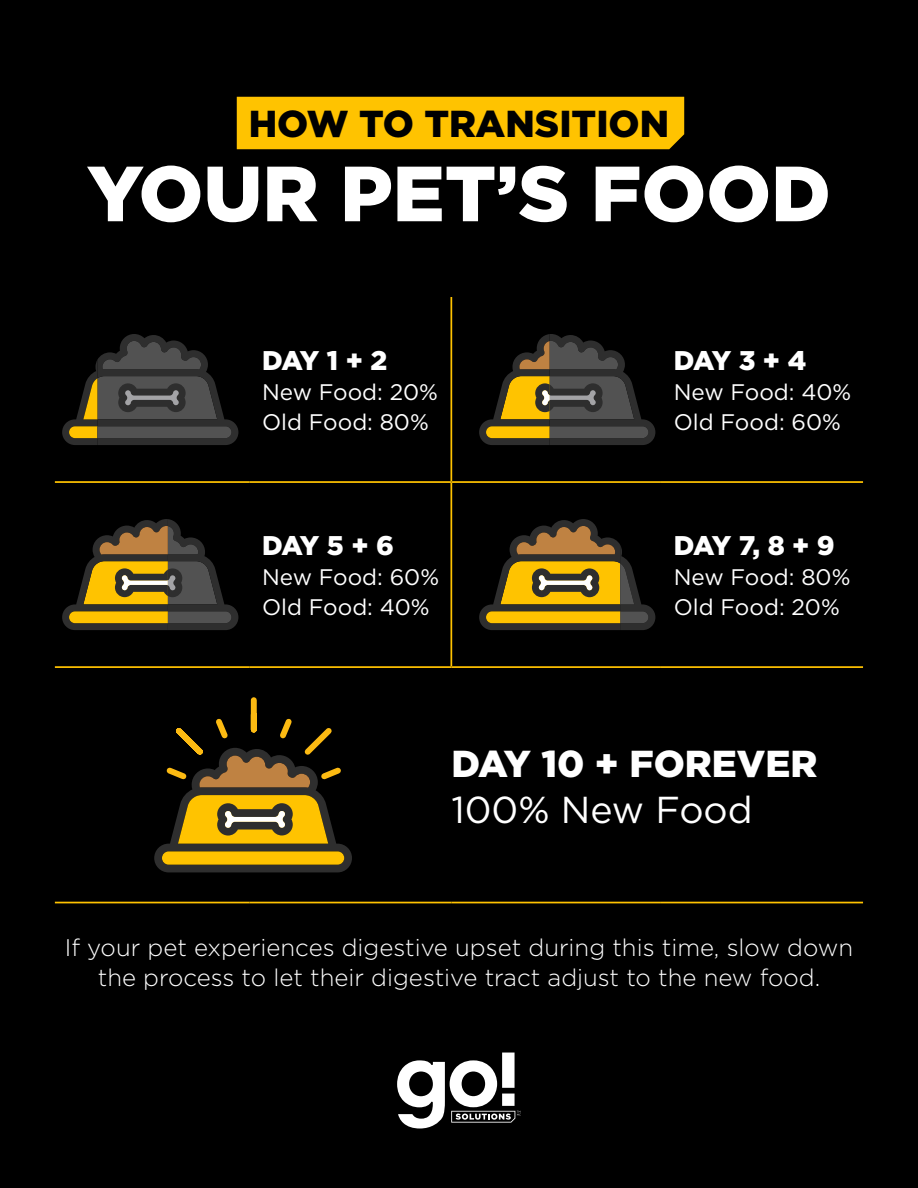
<style>
.page{position:relative;width:918px;height:1188px;background:#000}
.page>*{position:absolute;margin:0;border:0;box-sizing:border-box;transform-origin:0 0}
.t1{font:900 78px "Gotham";color:#fff}
.t2{font:900 37.5px "Gotham";color:#000}
.t3{font:900 37.5px "Gotham";color:#fff}
.t4{font:37.5px "Gotham";color:#fff}
.t5{font:900 27px "Gotham";letter-spacing:-.08em;color:#fff}
.t6{font:300 24px/30px "Gotham";color:#fff;text-align:center}
.t7{font:22.5px/30px "Gotham";color:#fff}
</style>
<div class="page">
<div style="left:237px;top:97px;width:447px;height:52px;background:#ffc300"></div>
<hr style="left:450px;top:297px;width:2px;height:184px;background:#ffc300">
<hr style="left:55px;top:481px;width:194px;height:2px;background:#ffc300">
<hr style="left:249px;top:481px;width:202px;height:2px;background:#ffc300">
<hr style="left:450px;top:483px;width:2px;height:183px;background:#ffc300">
<hr style="left:451px;top:481px;width:210px;height:2px;background:#ffc300">
<hr style="left:661px;top:481px;width:202px;height:2px;background:#ffc300">
<hr style="left:55px;top:666px;width:194px;height:2px;background:#ffc300">
<svg style="left:62px;top:334px;width:176px;height:111px"></svg>
<hr style="left:249px;top:666px;width:202px;height:2px;background:#ffc300">
<hr style="left:451px;top:666px;width:210px;height:2px;background:#ffc300">
<hr style="left:661px;top:666px;width:202px;height:2px;background:#ffc300">
<svg style="left:479px;top:334px;width:176px;height:111px"></svg>
<svg style="left:62px;top:519px;width:176px;height:111px"></svg>
<svg style="left:479px;top:519px;width:176px;height:111px"></svg>
<svg style="left:154px;top:697px;width:198px;height:175px"></svg>
<svg style="left:397px;top:1053px;width:124px;height:76px"></svg>
<hr style="left:55px;top:902px;width:194px;height:1px;background:#ffc300">
<hr style="left:249px;top:902px;width:202px;height:1px;background:#ffc300">
<hr style="left:451px;top:902px;width:210px;height:1px;background:#ffc300">
<hr style="left:661px;top:902px;width:202px;height:1px;background:#ffc300">
<h1 class="t2" style="left:249px;top:98px;width:422px">HOW TO TRANSITION</h1>
<h1 class="t1" style="left:87px;top:140px;width:745px">YOUR PET’S FOOD</h1>
<h2 class="t5" style="left:262px;top:342px;width:127px">DAY 1 + 2</h2>
<p class="t7" style="left:262px;top:377px;width:177px">New Food: 20%<br>Old Food: 80%</p>
<h2 class="t5" style="left:262px;top:527px;width:133px">DAY 5 + 6</h2>
<p class="t7" style="left:262px;top:562px;width:178px">New Food: 60%<br>Old Food: 40%</p>
<h2 class="t5" style="left:674px;top:342px;width:134px">DAY 3 + 4</h2>
<p class="t7" style="left:674px;top:377px;width:179px">New Food: 40%<br>Old Food: 60%</p>
<h2 class="t5" style="left:674px;top:527px;width:162px">DAY 7, 8 + 9</h2>
<p class="t7" style="left:674px;top:562px;width:178px">New Food: 80%<br>Old Food: 20%</p>
<h2 class="t3" style="left:451px;top:737px;width:368px">DAY 10 + FOREVER</h2>
<p class="t4" style="left:451px;top:786px;width:303px">100% New Food</p>
<p class="t6" style="left:65px;top:932px;width:790px">If your pet experiences digestive upset during this time, slow down the process to let their digestive tract adjust to the new food.</p>
</div>
